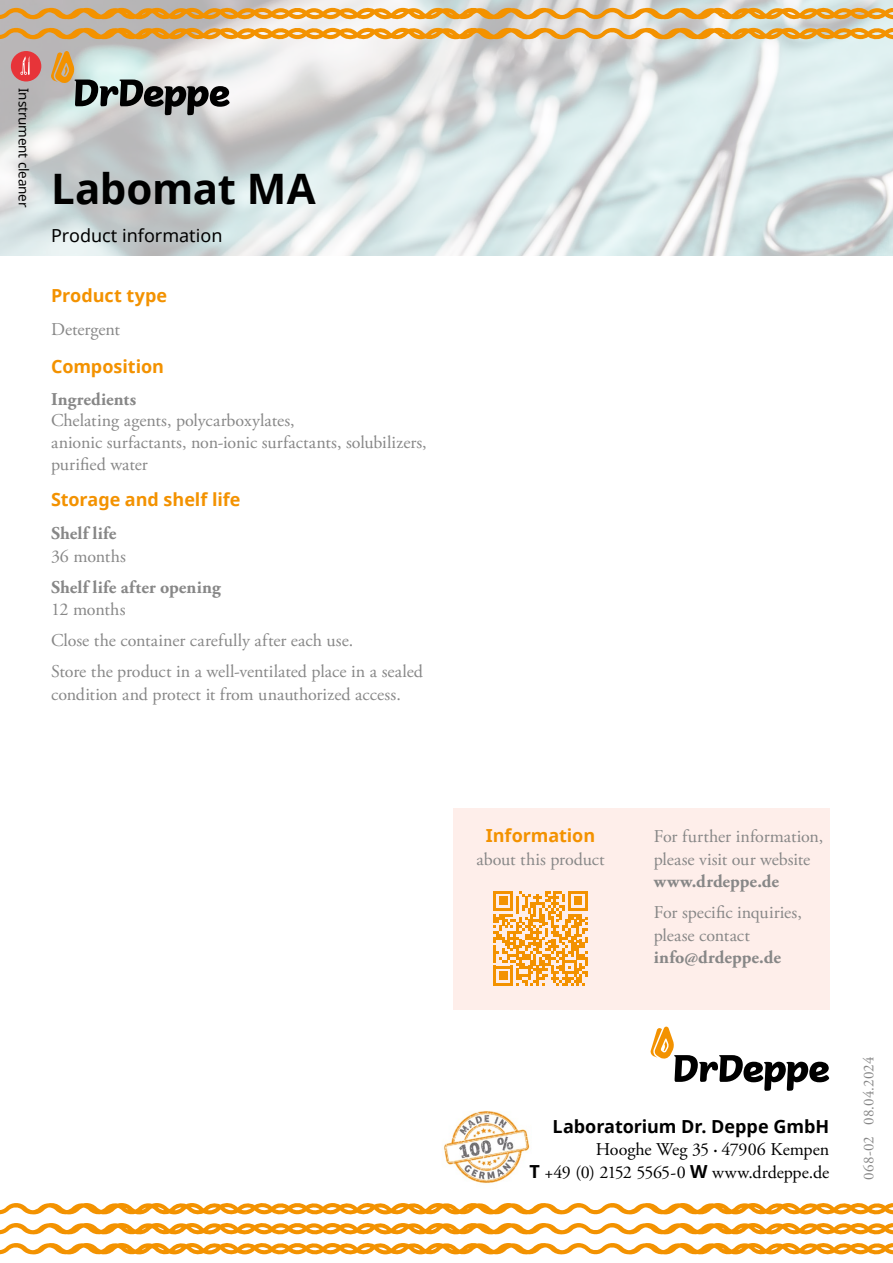
<style>
.page{position:relative;width:893px;height:1263px;background:#fff}
.page>*{position:absolute;margin:0;border:0;box-sizing:border-box;transform-origin:0 0}
.t1{font:700 42px "Noto Sans";letter-spacing:-.01em;color:#000}
.t2{font:18px/21.6px "Adobe Garamond Pro";color:#878787}
.t3{font:700 18px "Adobe Garamond Pro";letter-spacing:.005em;color:#878787}
.t4{font:18px/22.5px "Adobe Garamond Pro";letter-spacing:-.005em;color:#000;text-align:right}
.t5{font:700 18px "Noto Sans";letter-spacing:-.005em;color:#f39200}
.t6{font:700 18px "Noto Sans";letter-spacing:-.005em;color:#000}
.t7{font:18px "Noto Sans";color:#000}
.t8{font:15px "Adobe Garamond Pro";letter-spacing:.005em;color:#878787}
.t9{font:13.5px "Noto Sans";letter-spacing:-.01em;color:#000}
.s1{font-size:9px}
.s2{font-family:"Noto Sans";font-weight:700}
</style>
<div class="page">
<img style="left:0;top:0;width:893px;height:255px">
<svg style="left:0;top:7px;width:893px;height:13px;background:#e3b061"></svg>
<svg style="left:0;top:26px;width:893px;height:13px;background:#e4b162"></svg>
<svg style="left:51px;top:51px;width:179px;height:64px;background:#acaea8"></svg>
<img style="left:443px;top:1110px;width:87px;height:74px">
<svg style="left:0;top:1203px;width:893px;height:12px"></svg>
<svg style="left:0;top:1223px;width:893px;height:12px"></svg>
<svg style="left:0;top:1243px;width:893px;height:11px"></svg>
<svg style="left:651px;top:1026px;width:178px;height:65px"></svg>
<svg style="left:11px;top:51px;width:30px;height:30px"></svg>
<div style="left:453px;top:808px;width:376px;height:202px;background:#feeeea"></div>
<svg style="left:493px;top:891px;width:95px;height:95px"></svg>
<p class="t9" style="left:33px;top:88px;width:121px;rotate:90deg">Instrument cleaner</p>
<h1 class="t1" style="left:51px;top:159px;width:266px">Labomat MA</h1>
<p class="t7" style="left:51px;top:223px;width:173px">Product information</p>
<p class="t5" style="left:51px;top:283px;width:118px">Product type</p>
<p class="t2" style="left:51px;top:319px;width:71px">Detergent</p>
<p class="t5" style="left:51px;top:354px;width:114px">Composition</p>
<p class="t3" style="left:51px;top:389px;width:87px">Ingredients</p>
<p class="t2" style="left:51px;top:410px;width:377px">Chelating agents, polycarboxylates,<br>anionic surfactants, non-ionic surfactants, solubilizers, purified water</p>
<p class="t5" style="left:51px;top:487px;width:191px">Storage and shelf life</p>
<p class="t3" style="left:51px;top:523px;width:67px">Shelf life</p>
<p class="t2" style="left:51px;top:546px;width:76px">36 months</p>
<p class="t3" style="left:51px;top:576px;width:171px">Shelf life after opening</p>
<p class="t2" style="left:51px;top:595px;width:373px;line-height:31px">12 months<br>Close the container carefully after each use.<br>Store the product in a well-ventilated place in a sealed</p>
<p class="t2" style="left:51px;top:684px;width:351px">condition and protect it from unauthorized access.</p>
<p class="t5" style="left:486px;top:823px;width:111px">Information</p>
<p class="t2" style="left:476px;top:849px;width:130px">about this product</p>
<p class="t2" style="left:654px;top:826px;width:171px;line-height:22.5px">For further information, please visit our website</p>
<p class="t3" style="left:654px;top:871px;width:127px">www.drdeppe.de</p>
<p class="t2" style="left:654px;top:902px;width:150px;line-height:22.5px">For specific inquiries, please contact</p>
<p class="t3" style="left:654px;top:947px;width:129px">info@drdeppe.de</p>
<p class="t6" style="left:553px;top:1114px;width:278px">Laboratorium Dr. Deppe GmbH</p>
<p class="t4" style="left:529px;top:1139px;width:301px">Hooghe Weg 35 <span class="s1">•</span> 47906 Kempen<br><span class="s2">T</span> +49 (0) 2152 5565-0 <span class="s2">W</span> www.drdeppe.de</p>
<p class="t8" style="left:860px;top:1179px;width:124px;rotate:-90deg">068-02 08.04.2024</p>
</div>
